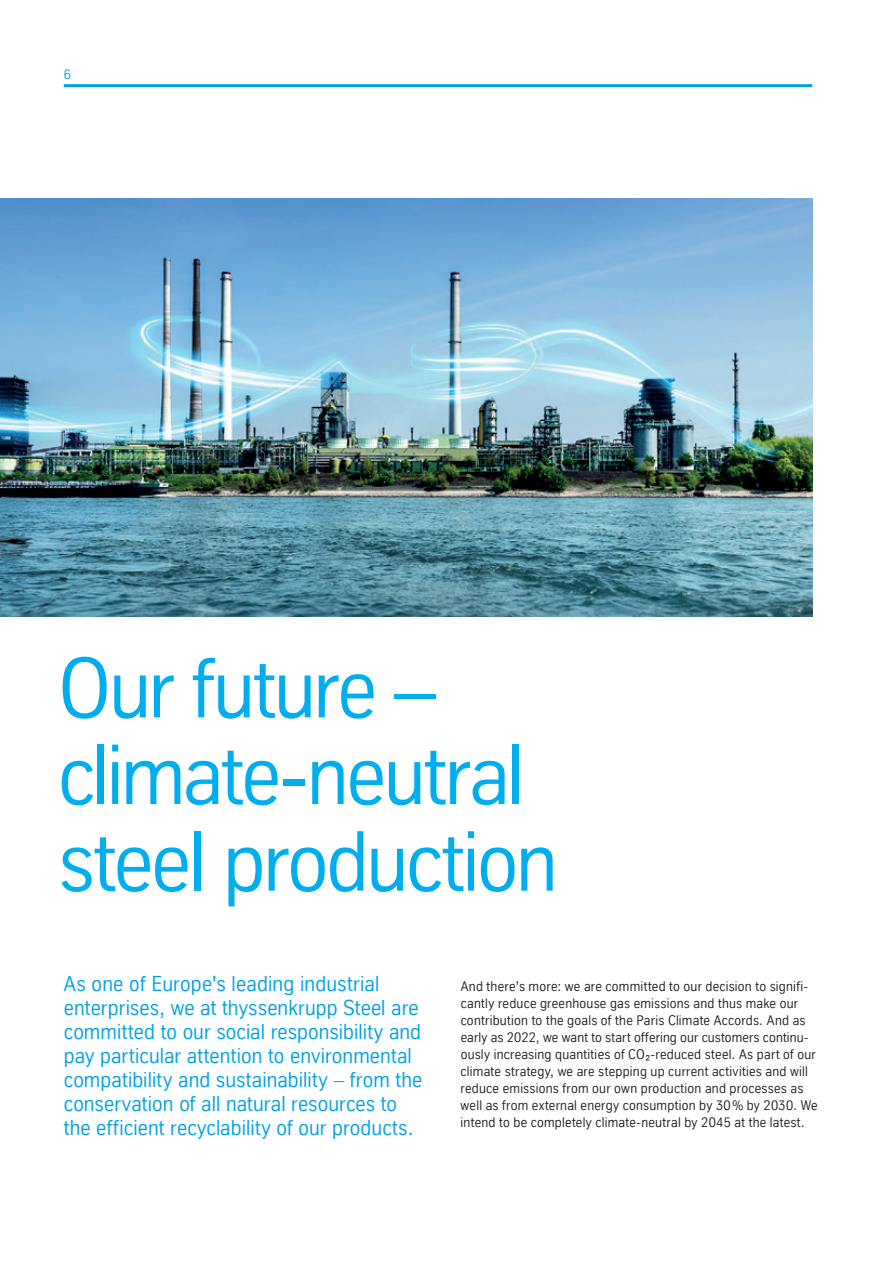
<style>
.page{position:relative;width:893px;height:1263px;background:#fff}
.page>*{position:absolute;margin:0;border:0;box-sizing:border-box;transform-origin:0 0}
.t1{font:82.5px/86.7px "TK Type";letter-spacing:-.03em;color:#00aeef}
.t2{font:21px/24px "TK Type";letter-spacing:.005em;color:#00a1e3}
.t3{font:13.5px/17px "TK Type";letter-spacing:.015em;color:#231f20}
.t4{font:13.5px "TK Type";color:#00a1e3}
</style>
<div class="page">
<img style="left:0;top:199px;width:812px;height:418px">
<hr style="left:64px;top:84px;width:748px;height:3px;background:#00a1e3">
<p class="t4" style="left:64px;top:66px;width:9px">6</p>
<h1 class="t1" style="left:58px;top:645px;width:502px">Our future – climate-neutral steel production</h1>
<p class="t2" style="left:64px;top:971px;width:360px">As one of Europe's leading industrial enterprises, we at thyssenkrupp Steel are committed to our social responsibility and pay particular attention to environmental compatibility and sustainability – from the conservation of all natural resources to the efficient recyclability of our products.</p>
<p class="t3" style="left:461px;top:978px;width:359px">And there’s more: we are committed to our decision to signifi&shy;cantly reduce greenhouse gas emissions and thus make our contribution to the goals of the Paris Climate Accords. And as early as 2022, we want to start offering our customers continu&shy;ously increasing quantities of CO2-reduced steel. As part of our climate strategy, we are stepping up current activities and will reduce emissions from our own production and processes as well as from external energy consumption by 30% by 2030. We intend to be completely climate-neutral by 2045 at the latest.</p>
</div>
